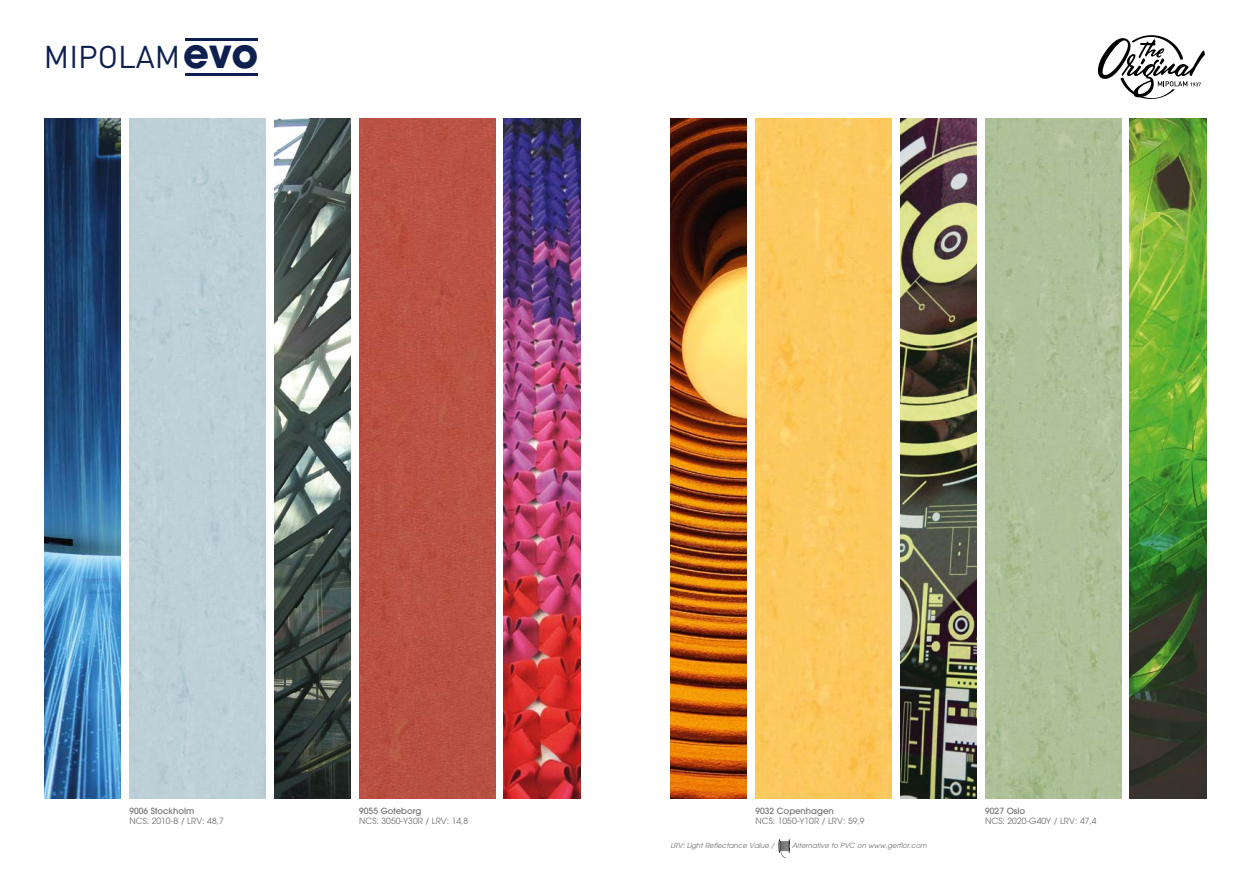
<style>
.page{position:relative;width:1248px;height:879px;background:#fff}
.page>*{position:absolute;margin:0;border:0;box-sizing:border-box;transform-origin:0 0}
.t1{font:31.1px "DIN Pro";color:#0e2050}
.t2{font:8.5px "Avant Garde";color:#706f6f}
.t3{font:500 8.5px "Avant Garde";color:#706f6f}
.t4{font:italic 7px "Avant Garde";color:#706f6f}
.s1{font-family:"Avant Garde";font-weight:700;font-size:40.3px}
</style>
<div class="page">
<img style="left:755px;top:118px;width:136px;height:680px">
<div style="left:359px;top:118px;width:136px;height:680px;background:#b95244"></div>
<img style="left:985px;top:118px;width:136px;height:680px">
<img style="left:44px;top:118px;width:77px;height:680px">
<img style="left:274px;top:118px;width:76px;height:680px">
<img style="left:900px;top:118px;width:76px;height:680px">
<img style="left:504px;top:118px;width:76px;height:680px">
<img style="left:670px;top:118px;width:77px;height:680px">
<img style="left:1129px;top:118px;width:77px;height:680px">
<svg style="left:778px;top:839px;width:12px;height:19px"></svg>
<svg style="left:1097px;top:35px;width:108px;height:64px"></svg>
<hr style="left:185px;top:73px;width:72px;height:3px;background:#0e2050">
<hr style="left:185px;top:38px;width:72px;height:3px;background:#0e2050">
<h1 class="t1" style="left:44px;top:36px;width:216px">MIPOLAM<span class="s1">evo</span></h1>
<p class="t3" style="left:129px;top:805px;width:67px">9006 Stockholm</p>
<p class="t2" style="left:129px;top:816px;width:96px">NCS: 2010-B / LRV: 48,7</p>
<p class="t3" style="left:359px;top:805px;width:64px">9055 Goteborg</p>
<p class="t2" style="left:359px;top:816px;width:111px">NCS: 3050-Y30R / LRV: 14,8</p>
<p class="t3" style="left:755px;top:805px;width:80px">9032 Copenhagen</p>
<p class="t2" style="left:755px;top:816px;width:111px">NCS: 1050-Y10R / LRV: 59,9</p>
<p class="t4" style="left:670px;top:841px;width:107px">LRV:LightReflectance Value /</p>
<p class="t4" style="left:792px;top:841px;width:138px">Alternative to PVC on www.gerflor.com</p>
<p class="t3" style="left:985px;top:805px;width:42px">9027 Oslo</p>
<p class="t2" style="left:985px;top:816px;width:113px">NCS: 2020-G40Y / LRV: 47,4</p>
</div>
